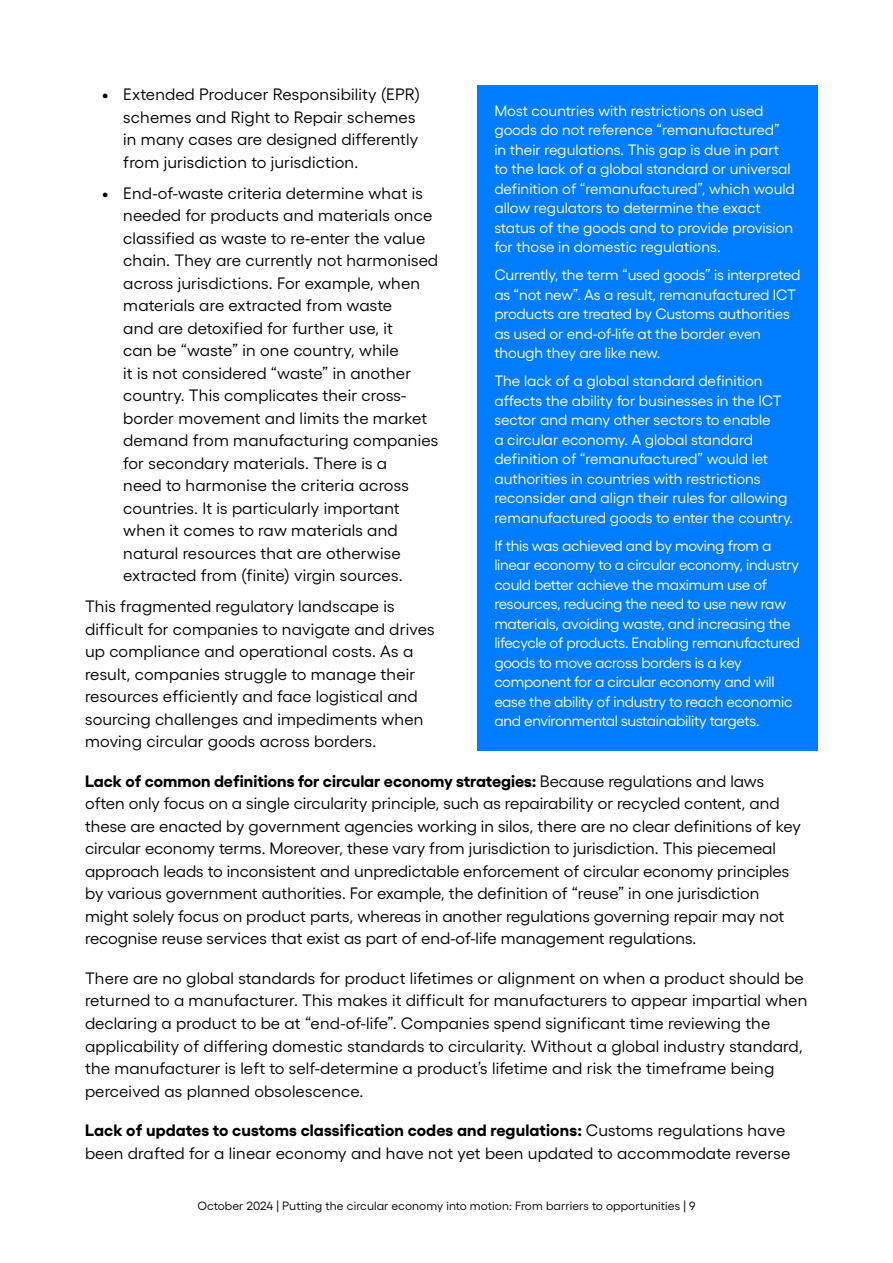
<style>
.page{position:relative;width:893px;height:1263px;background:#fff}
.page>*{position:absolute;margin:0;border:0;box-sizing:border-box;transform-origin:0 0}
.t1{font:16.5px/22.5px "Gellix";letter-spacing:.01em;color:#000}
.t2{font:15px/19.5px "Gellix";letter-spacing:-.015em;color:#fff}
.t3{font:12px "Gellix";letter-spacing:.01em;color:#000}
.s1{font-weight:700}
</style>
<div class="page">
<div style="left:477px;top:85px;width:340px;height:665px;background:#007dff"></div>
<p class="t1" style="left:123px;top:81px;width:298px;text-indent:-21px"><span class="s1">•</span> Extended Producer Responsibility (EPR) schemes and Right to Repair schemes in many cases are designed differently from jurisdiction to jurisdiction.</p>
<p class="t1" style="left:123px;top:180px;width:317px;text-indent:-21px"><span class="s1">•</span> End-of-waste criteria determine what is needed for products and materials once classified as waste to re-enter the value chain. They are currently not harmonised across jurisdictions. For example, when materials are extracted from waste<br>and are detoxified for further use, it<br>can be “waste” in one country, while<br>it is not considered “waste” in another country. This complicates their cross&shy;border movement and limits the market demand from manufacturing companies for secondary materials. There is a<br>need to harmonise the criteria across countries. It is particularly important when it comes to raw materials and natural resources that are otherwise extracted from (finite) virgin sources.</p>
<p class="t1" style="left:85px;top:594px;width:351px">This fragmented regulatory landscape is difficult for companies to navigate and drives up compliance and operational costs. As a result, companies struggle to manage their resources efficiently and face logistical and sourcing challenges and impediments when moving circular goods across borders.</p>
<p class="t1" style="left:85px;top:768px;width:717px"><span class="s1">Lack of common definitions for circular economy strategies:</span> Because regulations and laws often only focus on a single circularity principle, such as repairability or recycled content, and these are enacted by government agencies working in silos, there are no clear definitions of key circular economy terms. Moreover, these vary from jurisdiction to jurisdiction. This piecemeal approach leads to inconsistent and unpredictable enforcement of circular economy principles by various government authorities. For example, the definition of “reuse” in one jurisdiction might solely focus on product parts, whereas in another regulations governing repair may not recognise reuse services that exist as part of end-of-life management regulations.</p>
<p class="t1" style="left:85px;top:965px;width:724px">There are no global standards for product lifetimes or alignment on when a product should be returned to a manufacturer. This makes it difficult for manufacturers to appear impartial when declaring a product to be at “end-of-life”. Companies spend significant time reviewing the applicability of differing domestic standards to circularity. Without a global industry standard, the manufacturer is left to self-determine a product’s lifetime and risk the timeframe being perceived as planned obsolescence.</p>
<p class="t1" style="left:85px;top:1117px;width:707px"><span class="s1">Lack of updates to customs classification codes and regulations:</span> Customs regulations have been drafted for a linear economy and have not yet been updated to accommodate reverse</p>
<p class="t2" style="left:494px;top:99px;width:302px">Most countries with restrictions on used goods do not reference “remanufactured” in their regulations. This gap is due in part to the lack of a global standard or universal definition of “remanufactured”, which would allow regulators to determine the exact status of the goods and to provide provision for those in domestic regulations.</p>
<p class="t2" style="left:494px;top:264px;width:308px">Currently, the term “used goods” is interpreted as “not new”. As a result, remanufactured ICT products are treated by Customs authorities as used or end-of-life at the border even though they are like new.</p>
<p class="t2" style="left:494px;top:370px;width:300px">The lack of a global standard definition affects the ability for businesses in the ICT sector and many other sectors to enable<br>a circular economy. A global standard definition of “remanufactured” would let authorities in countries with restrictions reconsider and align their rules for allowing remanufactured goods to enter the country.</p>
<p class="t2" style="left:494px;top:534px;width:307px">If this was achieved and by moving from a linear economy to a circular economy, industry could better achieve the maximum use of resources, reducing the need to use new raw materials, avoiding waste, and increasing the lifecycle of products. Enabling remanufactured goods to move across borders is a key component for a circular economy and will ease the ability of industry to reach economic and environmental sustainability targets.</p>
<p class="t3" style="left:197px;top:1197px;width:500px">October 2024 | Putting the circular economy into motion: From barriers to opportunities | 9</p>
</div>
